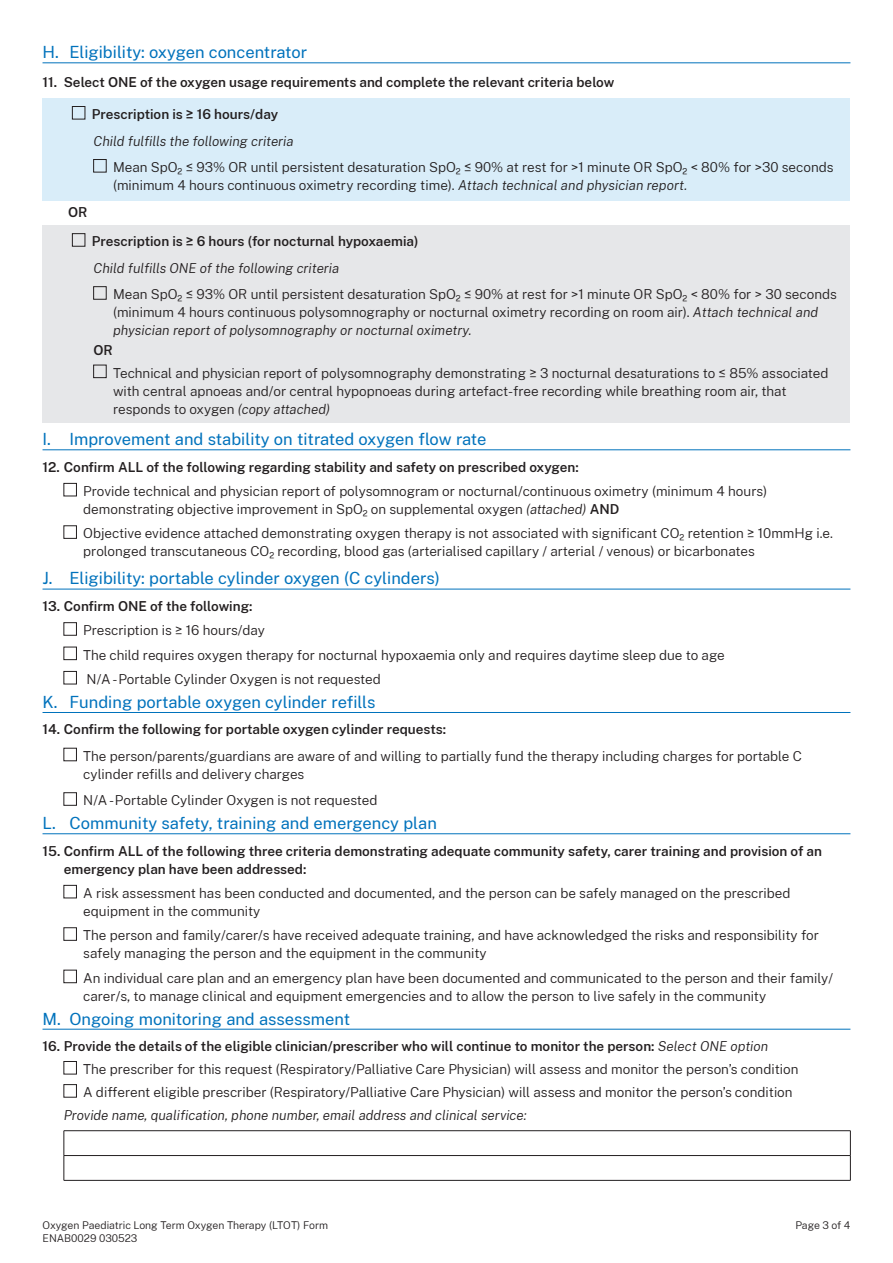
<style>
.page{position:relative;width:893px;height:1263px;background:#fff}
.page>*{position:absolute;margin:0;border:0;box-sizing:border-box;transform-origin:0 0}
.t1{font:16.5px "Public Sans";color:#0072bc}
.t2{font:300 13.5px/18px "Public Sans";color:#231f20}
.t3{font:600 13.5px/18px "Public Sans";color:#231f20}
.t4{font:italic 300 13.5px "Public Sans";color:#231f20}
.t5{font:300 10.5px "Public Sans";color:#231f20}
.s1{font-style:italic}
.s2{font-weight:600}
.s3{font-weight:300;font-style:italic}
</style>
<div class="page">
<div style="left:43px;top:98px;width:807px;height:103px;background:#d9edf9"></div>
<div style="left:43px;top:225px;width:807px;height:198px;background:#e6e7e9"></div>
<hr style="left:43px;top:1029px;width:807px;height:1px;background:#0072bc">
<hr style="left:43px;top:833px;width:807px;height:1px;background:#0072bc">
<hr style="left:43px;top:712px;width:807px;height:1px;background:#0072bc">
<hr style="left:43px;top:589px;width:807px;height:1px;background:#0072bc">
<hr style="left:43px;top:449px;width:807px;height:1px;background:#0072bc">
<hr style="left:43px;top:62px;width:807px;height:1px;background:#0072bc">
<div style="left:72px;top:106px;width:13px;height:13px;border:1px solid #231f20"></div>
<div style="left:72px;top:234px;width:13px;height:12px;border:1px solid #231f20"></div>
<div style="left:94px;top:365px;width:12px;height:13px;border:1px solid #231f20"></div>
<svg style="left:64px;top:483px;width:13px;height:55px"></svg>
<svg style="left:64px;top:622px;width:13px;height:62px"></svg>
<svg style="left:64px;top:748px;width:13px;height:57px"></svg>
<svg style="left:64px;top:885px;width:13px;height:98px"></svg>
<svg style="left:64px;top:1061px;width:13px;height:36px"></svg>
<hr style="left:64px;top:1130px;width:786px;height:1px;background:#231f20">
<hr style="left:64px;top:1155px;width:786px;height:1px;background:#231f20">
<svg style="left:64px;top:1131px;width:1px;height:49px"></svg>
<svg style="left:850px;top:1131px;width:1px;height:49px"></svg>
<hr style="left:64px;top:1180px;width:786px;height:1px;background:#231f20">
<p class="t1" style="left:43px;top:41px;width:266px">H. Eligibility: oxygen concentrator</p>
<p class="t3" style="left:43px;top:72px;width:587px">11. Select ONE of the-oxygen usage requirements and complete the relevant criteria below-</p>
<p class="t3" style="left:92px;top:104px;width:201px">Prescription is ≥ 16 hours/day-</p>
<p class="t4" style="left:94px;top:132px;width:215px">Child fulfills-the following criteria-</p>
<p class="t2" style="left:113px;top:158px;width:735px">Mean SpO2 ≤ 93% OR until persistent desaturation SpO2 ≤ 90% at rest for &gt;1 minute OR SpO2 &lt; 80% for &gt;30 seconds-(minimum 4 hours continuous oximetry recording time). <span class="s1">Attach technical and physician report.-</span></p>
<p class="t3" style="left:68px;top:202px;width:21px">OR</p>
<p class="t3" style="left:92px;top:232px;width:342px">Prescription is ≥ 6 hours (for nocturnal hypoxaemia)-</p>
<p class="t4" style="left:94px;top:259px;width:261px">Child fulfills ONE of the following criteria-</p>
<p class="t2" style="left:113px;top:285px;width:739px">Mean SpO2 ≤ 93% OR until persistent desaturation SpO2 ≤ 90% at rest for &gt;1 minute OR SpO2 &lt; 80% for &gt; 30 seconds-(minimum 4 hours continuous polysomnography or nocturnal oximetry recording on room air). <span class="s1">Attach technical and physician report of polysomnography or nocturnal oximetry.-</span></p>
<p class="t3" style="left:94px;top:341px;width:21px">OR</p>
<p class="t2" style="left:113px;top:363px;width:717px">Technical and physician report of polysomnography-demonstrating ≥ 3 nocturnal desaturations to ≤ 85% associated</p>
<p class="t2" style="left:113px;top:381px;width:675px">with central apnoeas and/or central hypopnoeas during artefact-free recording while breathing room air, that responds to oxygen <span class="s1">(copy attached)-</span></p>
<p class="t1" style="left:43px;top:428px;width:445px">I. Improvement and stability on titrated oxygen flow rate</p>
<p class="t3" style="left:43px;top:457px;width:551px">12. Confirm ALL of the following regarding stability and safety-on prescribed oxygen:-</p>
<p class="t2" style="left:83px;top:482px;width:685px">Provide technical and physician report of polysomnogram or nocturnal/continuous oximetry (minimum 4 hours) demonstrating objective improvement in SpO2 on supplemental oxygen <span class="s1">(attached)</span> <span class="s2">AND-</span></p>
<p class="t2" style="left:83px;top:524px;width:765px">Objective-evidence attached demonstrating oxygen therapy is not associated with significant CO2 retention ≥ 10mmHg i.e.- prolonged transcutaneous CO2 recording, blood gas (arterialised capillary / arterial / venous) or bicarbonates</p>
<p class="t1" style="left:43px;top:567px;width:399px">J. Eligibility: portable cylinder oxygen (C cylinders)</p>
<p class="t3" style="left:43px;top:596px;width:225px">13. Confirm ONE of the following:-</p>
<p class="t2" style="left:83px;top:621px;width:197px">Prescription is ≥ 16 hours/day-</p>
<p class="t2" style="left:83px;top:642px;width:643px;line-height:24.5px">The child requires oxygen therapy for nocturnal hypoxaemia only and requires daytime sleep due to age<br>N/A - Portable Cylinder Oxygen is not requested</p>
<p class="t1" style="left:43px;top:690px;width:334px">K. Funding portable oxygen cylinder refills</p>
<p class="t3" style="left:43px;top:720px;width:419px">14. Confirm the following for portable-oxygen cylinder requests:-</p>
<p class="t2" style="left:83px;top:746px;width:720px">The person/parents/guardians are aware of and willing to partially fund the therapy including charges for portable C</p>
<p class="t2" style="left:83px;top:764px;width:236px">cylinder refills and delivery-charges-</p>
<p class="t2" style="left:83px;top:791px;width:296px">N/A -Portable Cylinder Oxygen is not requested</p>
<p class="t1" style="left:43px;top:812px;width:396px">L. Community safety, training and emergency plan</p>
<p class="t3" style="left:64px;top:841px;width:773px;text-indent:-21px">15. Confirm ALL of the following three-criteria demonstrating adequate-community safety,-carer training and provision of an&shy;emergency plan have been addressed:-</p>
<p class="t2" style="left:83px;top:883px;width:709px">A risk assessment has been conducted and documented, and the person can be safely managed on the prescribed equipment in the community</p>
<p class="t2" style="left:83px;top:926px;width:737px">The person and family/carer/s have received adequate training, and have acknowledged the risks and responsibility for safely managing the person and the equipment in the community</p>
<p class="t2" style="left:83px;top:968px;width:751px">An individual care plan and an emergency plan have been documented and communicated to the person and their family/ carer/s, to manage clinical and equipment emergencies and to allow the person to live safely in the community</p>
<p class="t1" style="left:43px;top:1007px;width:309px">M. Ongoing monitoring and assessment</p>
<p class="t3" style="left:43px;top:1036px;width:727px">16. Provide the-details-of the-eligible-clinician/prescriber who-will continue to monitor the person:-<span class="s3">Select ONE option</span></p>
<p class="t2" style="left:83px;top:1060px;width:717px">The prescriber for this request (Respiratory/Palliative Care Physician) will assess and monitor the person’s condition</p>
<p class="t2" style="left:83px;top:1083px;width:711px">A different eligible prescriber (Respiratory/Palliative Care Physician) will assess and monitor the person’s condition</p>
<p class="t4" style="left:64px;top:1106px;width:478px">Provide name,-qualification, phone number,-email address and clinical service:-</p>
<p class="t5" style="left:43px;top:1218px;width:287px">Oxygen Paediatric Long Term Oxygen Therapy (LTOT) Form</p>
<p class="t5" style="left:795px;top:1218px;width:57px">Page 3 of 4</p>
<p class="t5" style="left:43px;top:1231px;width:96px">ENAB0029 030523</p>
</div>
